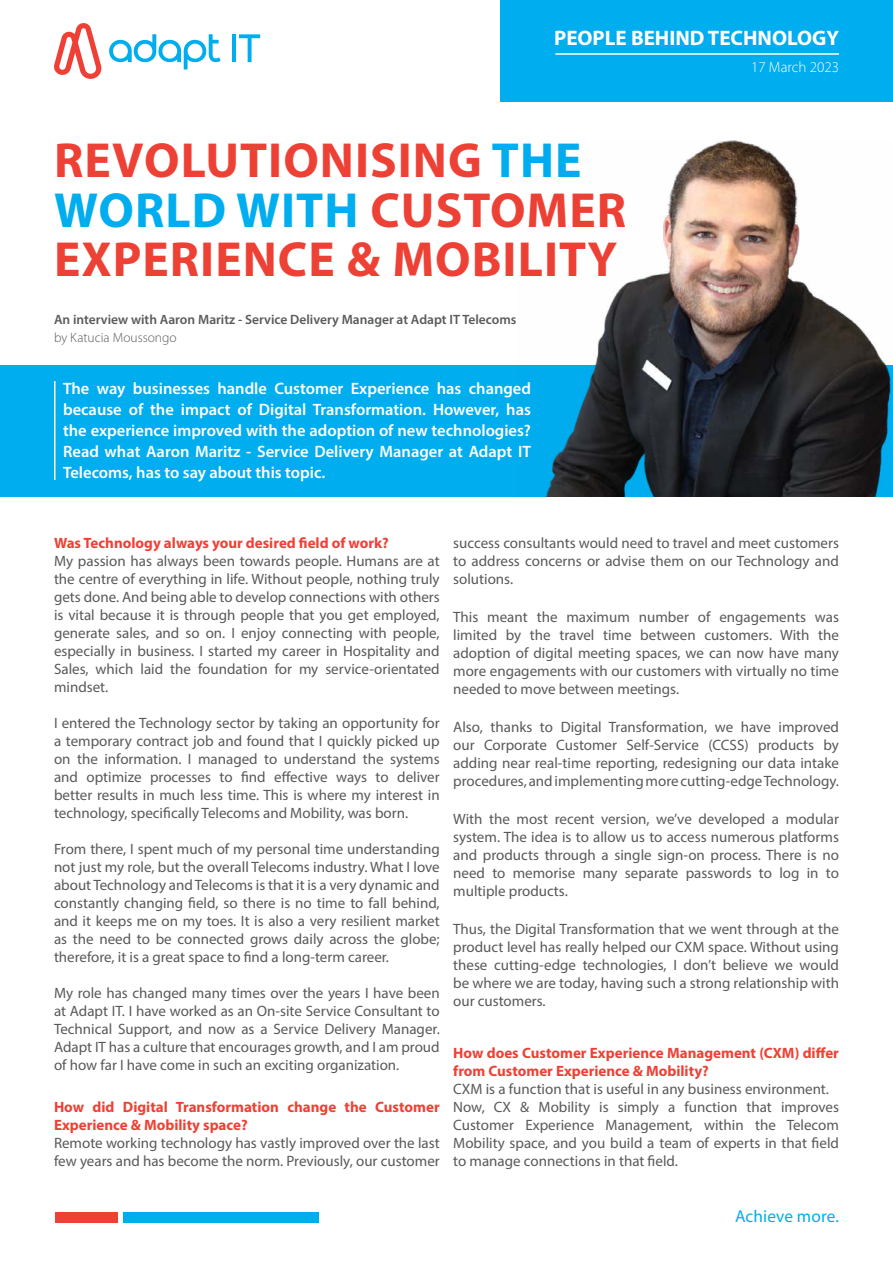
<style>
.page{position:relative;width:893px;height:1263px;background:#fff}
.page>*{position:absolute;margin:0;border:0;box-sizing:border-box;transform-origin:0 0}
.t1{font:700 49.5px/49.5px "Myriad Pro";letter-spacing:.02em;color:#ee4136}
.t2{font:700 21px "Myriad Pro";color:#fff}
.t3{font:17.25px "Myriad Pro";letter-spacing:.01em;color:#00adee}
.t4{font:600 16.5px/21px "Myriad Pro";color:#fff;text-align:justify}
.t5{font:15px/18px "Myriad Pro";color:#59595b;text-align:justify}
.t6{font:700 15px/18px "Myriad Pro";color:#ee4136}
.t7{font:300 15px "Myriad Pro";color:#fff}
.t8{font:600 13.5px "Myriad Pro";color:#585a5c}
.t9{font:300 13.5px "Myriad Pro";color:#585a5c}
.s1{color:#00adee}
</style>
<div class="page">
<div style="left:124px;top:1212px;width:195px;height:11px;background:#00adee"></div>
<div style="left:56px;top:1212px;width:62px;height:11px;background:#ee4136"></div>
<div style="left:0;top:365px;width:893px;height:131px;background:#00adee"></div>
<svg style="left:54px;top:23px;width:48px;height:56px"></svg>
<svg style="left:109px;top:34px;width:112px;height:35px"></svg>
<hr style="left:232px;top:34px;width:4px;height:28px;background:#00adef">
<svg style="left:239px;top:34px;width:21px;height:28px"></svg>
<hr style="left:54px;top:381px;width:2px;height:99px;background:#fff">
<div style="left:501px;top:0;width:392px;height:102px;background:#00adee"></div>
<hr style="left:555px;top:53px;width:284px;height:2px;background:#fff">
<img style="left:546px;top:140px;width:345px;height:356px">
<h2 class="t2" style="left:554px;top:30px;width:286px">PEOPLE BEHIND TECHNOLOGY</h2>
<p class="t7" style="left:751px;top:61px;width:90px">17 March 2023</p>
<h1 class="t1" style="left:54px;top:140px;width:574px">REVOLUTIONISING <span class="s1">THE<br>WORLD WITH</span> CUSTOMER<br>EXPERIENCE &amp; MOBILITY</h1>
<p class="t8" style="left:54px;top:314px;width:464px">An interview with Aaron Maritz - Service Delivery Manager at Adapt IT Telecoms</p>
<p class="t9" style="left:54px;top:332px;width:124px">by Katucia Moussongo</p>
<p class="t4" style="left:63px;top:379px;width:469px">The way businesses handle Customer Experience has changed because of the impact of Digital Transformation. However, has the experience improved with the adoption of new technologies?<br>Read what Aaron Maritz - Service Delivery Manager at Adapt IT Telecoms, has to say about this topic.</p>
<p class="t6" style="left:54px;top:535px;width:336px">Was Technology always your desired field of work?</p>
<p class="t5" style="left:54px;top:553px;width:387px">My passion has always been towards people. Humans are at the centre of everything in life. Without people, nothing truly gets done. And being able to develop connections with others is vital because it is through people that you get employed, generate sales, and so on. I enjoy connecting with people, especially in business. I started my career in Hospitality and Sales, which laid the foundation for my service-orientated mindset.</p>
<p class="t5" style="left:54px;top:715px;width:387px">I entered the Technology sector by taking an opportunity for a temporary contract job and found that I quickly picked up on the information. I managed to understand the systems and optimize processes to find effective ways to deliver better results in much less time. This is where my interest in technology, specifically Telecoms and Mobility, was born.</p>
<p class="t5" style="left:54px;top:841px;width:387px">From there, I spent much of my personal time understanding not just my role, but the overall Telecoms industry. What I love about Technology and Telecoms is that it is a very dynamic and constantly changing field, so there is no time to fall behind, and it keeps me on my toes. It is also a very resilient market as the need to be connected grows daily across the globe; therefore, it is a great space to find a long-term career.</p>
<p class="t5" style="left:54px;top:985px;width:387px">My role has changed many times over the years I have been at Adapt IT. I have worked as an On-site Service Consultant to Technical Support, and now as a Service Delivery Manager.<br>Adapt IT has a culture that encourages growth, and I am proud of how far I have come in such an exciting organization.</p>
<p class="t6" style="left:54px;top:1100px;width:387px">How did Digital Transformation change the Customer<br>Experience &amp; Mobility space?</p>
<p class="t5" style="left:54px;top:1135px;width:387px">Remote working technology has vastly improved over the last few years and has become the norm. Previously, our customer</p>
<p class="t5" style="left:453px;top:535px;width:387px">success consultants would need to travel and meet customers to address concerns or advise them on our Technology and solutions.</p>
<p class="t5" style="left:453px;top:609px;width:387px">This meant the maximum number of engagements was limited by the travel time between customers. With the adoption of digital meeting spaces, we can now have many more engagements with our customers with virtually no time needed to move between meetings.</p>
<p class="t5" style="left:453px;top:719px;width:387px">Also, thanks to Digital Transformation, we have improved our Corporate Customer Self-Service (CCSS) products by adding near real-time reporting, redesigning our data intake procedures, and implementing more cutting-edge Technology.</p>
<p class="t5" style="left:453px;top:811px;width:387px">With the most recent version, we’ve developed a modular system. The idea is to allow us to access numerous platforms and products through a single sign-on process. There is no need to memorise many separate passwords to log in to multiple products.</p>
<p class="t5" style="left:453px;top:921px;width:387px">Thus, the Digital Transformation that we went through at the product level has really helped our CXM space. Without using these cutting-edge technologies, I don’t believe we would be where we are today, having such a strong relationship with our customers.</p>
<p class="t6" style="left:453px;top:1046px;width:387px">How does Customer Experience Management (CXM) differ from Customer Experience &amp; Mobility?</p>
<p class="t5" style="left:453px;top:1082px;width:387px;text-align:left">CXM is a function that is useful in any business environment.<br>Now, CX &amp; Mobility is simply a function that improves Customer Experience Management, within the Telecom Mobility space, and you build a team of experts in that field to manage connections in that field.</p>
<p class="t3" style="left:735px;top:1205px;width:105px">Achieve more.</p>
</div>
